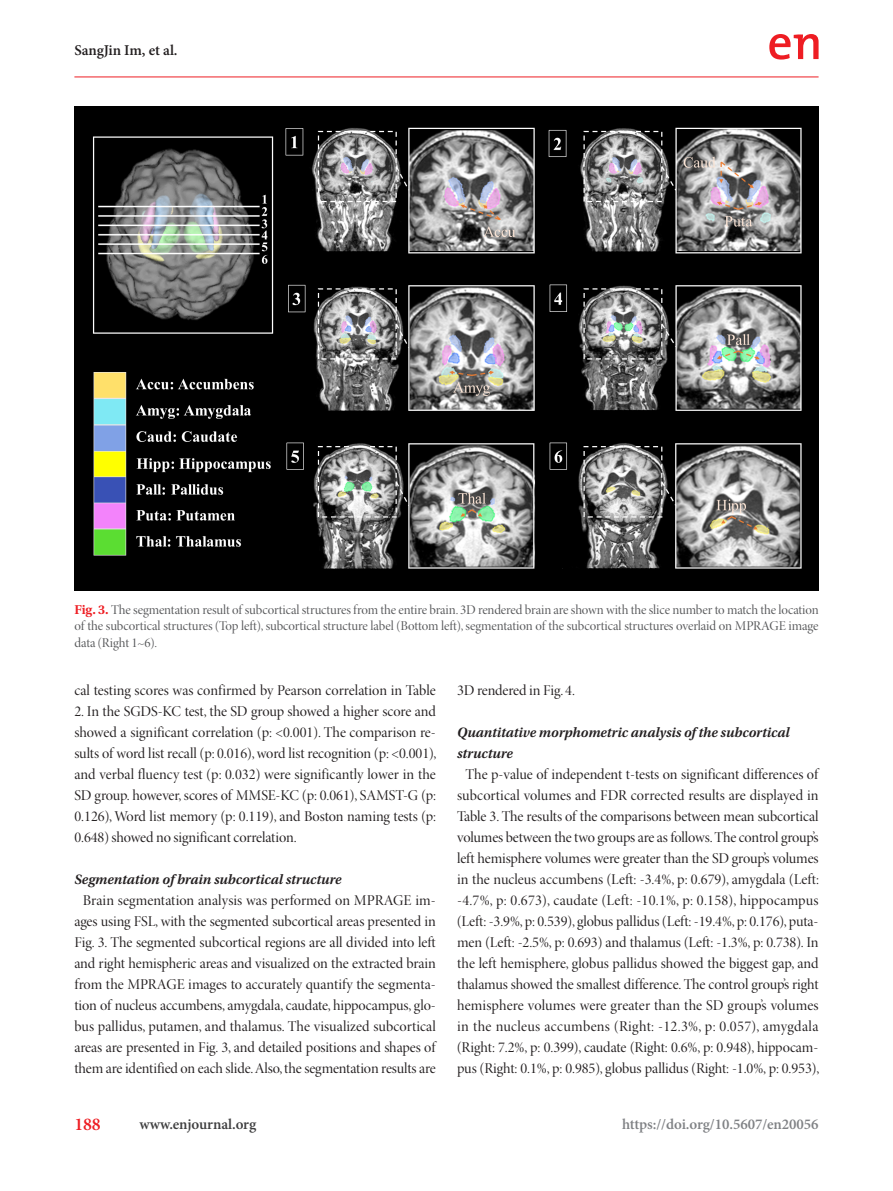
<style>
.page{position:relative;width:893px;height:1191px;background:#fff}
.page>*{position:absolute;margin:0;border:0;box-sizing:border-box;transform-origin:0 0}
.t1{font:600 18px "Minion Pro";color:#ee1d23}
.t2{font:15px/21px "Minion Pro Disp";letter-spacing:-.005em;color:#231f20;text-align:center}
.t3{font:600 15px "Minion Pro";letter-spacing:-.005em;color:#808285}
.t4{font:600 15px "Minion Pro";letter-spacing:-.005em;color:#3e3e3f}
.t5{font:600 15px "Minion Pro";letter-spacing:-.005em;color:#231f20}
.t6{font:italic 600 14.25px/21px "Utopia Std";letter-spacing:-.005em;color:#231f20}
.t7{font:13.5px/16.2px "Minion Pro Disp";letter-spacing:-.005em;color:#57585a;text-align:justify}
.s1{font-family:"Utopia Std";font-weight:600;color:#ee1d23}
</style>
<div class="page">
<hr style="left:74px;top:77px;width:745px;height:1px;background:#ee1d23">
<svg style="left:769px;top:34px;width:50px;height:26px"></svg>
<img style="left:74px;top:106px;width:745px;height:484px">
<p class="t5" style="left:74px;top:40px;width:105px">SangJin Im, et al.</p>
<p class="t7" style="left:74px;top:602px;width:746px"><span class="s1">Fig. 3.</span> The segmentation result of subcortical structures from the entire brain. 3D rendered brain are shown with the slice number to match the location of the subcortical structures (Top left), subcortical structure label (Bottom left), segmentation of the subcortical structures overlaid on MPRAGE image data (Right 1~6).</p>
<p class="t2" style="left:74px;top:680px;width:363px">cal testing scores was confirmed by Pearson correlation in Table</p>
<p class="t2" style="left:74px;top:701px;width:364px;text-align:justify">2. In the SGDS-KC test, the SD group showed a higher score and showed a significant correlation (p: &lt;0.001). The comparison re&shy;sults of word list recall (p: 0.016), word list recognition (p: &lt;0.001), and verbal fluency test (p: 0.032) were significantly lower in the SD group. however, scores of MMSE-KC (p: 0.061), SAMST-G (p:<br>0.126), Word list memory (p: 0.119), and Boston naming tests (p:<br>0.648) showed no significant correlation.</p>
<p class="t6" style="left:74px;top:869px;width:269px">Segmentation of brain subcortical structure</p>
<p class="t2" style="left:74px;top:890px;width:363px">Brain segmentation analysis was performed on MPRAGE im&shy;ages using FSL, with the segmented subcortical areas presented in Fig. 3. The segmented subcortical regions are all divided into left and right hemispheric areas and visualized on the extracted brain from the MPRAGE images to accurately quantify the segmenta&shy;tion of nucleus accumbens, amygdala, caudate, hippocampus, glo&shy;bus pallidus, putamen, and thalamus. The visualized subcortical areas are presented in Fig. 3, and detailed positions and shapes of them are identified on each slide. Also, the segmentation results are</p>
<p class="t2" style="left:457px;top:680px;width:119px">3D rendered in Fig. 4.</p>
<p class="t6" style="left:457px;top:722px;width:334px">Quantitative morphometric analysis of the subcortical structure</p>
<p class="t2" style="left:457px;top:764px;width:364px">The p-value of independent t-tests on significant differences of subcortical volumes and FDR corrected results are displayed in Table 3. The results of the comparisons between mean subcortical volumes between the two groups are as follows. The control group’s left hemisphere volumes were greater than the SD group’s volumes in the nucleus accumbens (Left: -3.4%, p: 0.679), amygdala (Left: -4.7%, p: 0.673), caudate (Left: -10.1%, p: 0.158), hippocampus (Left: -3.9%, p: 0.539), globus pallidus (Left: -19.4%, p: 0.176), puta&shy;men (Left: -2.5%, p: 0.693) and thalamus (Left: -1.3%, p: 0.738). In the left hemisphere, globus pallidus showed the biggest gap, and thalamus showed the smallest difference. The control group’s right hemisphere volumes were greater than the SD group’s volumes in the nucleus accumbens (Right: -12.3%, p: 0.057), amygdala (Right: 7.2%, p: 0.399), caudate (Right: 0.6%, p: 0.948), hippocam&shy;pus (Right: 0.1%, p: 0.985), globus pallidus (Right: -1.0%, p: 0.953),</p>
<p class="t1" style="left:74px;top:1112px;width:28px">188</p>
<p class="t4" style="left:140px;top:1114px;width:118px">www.enjournal.org</p>
<p class="t3" style="left:622px;top:1114px;width:198px">https://doi.org/10.5607/en20056</p>
</div>
